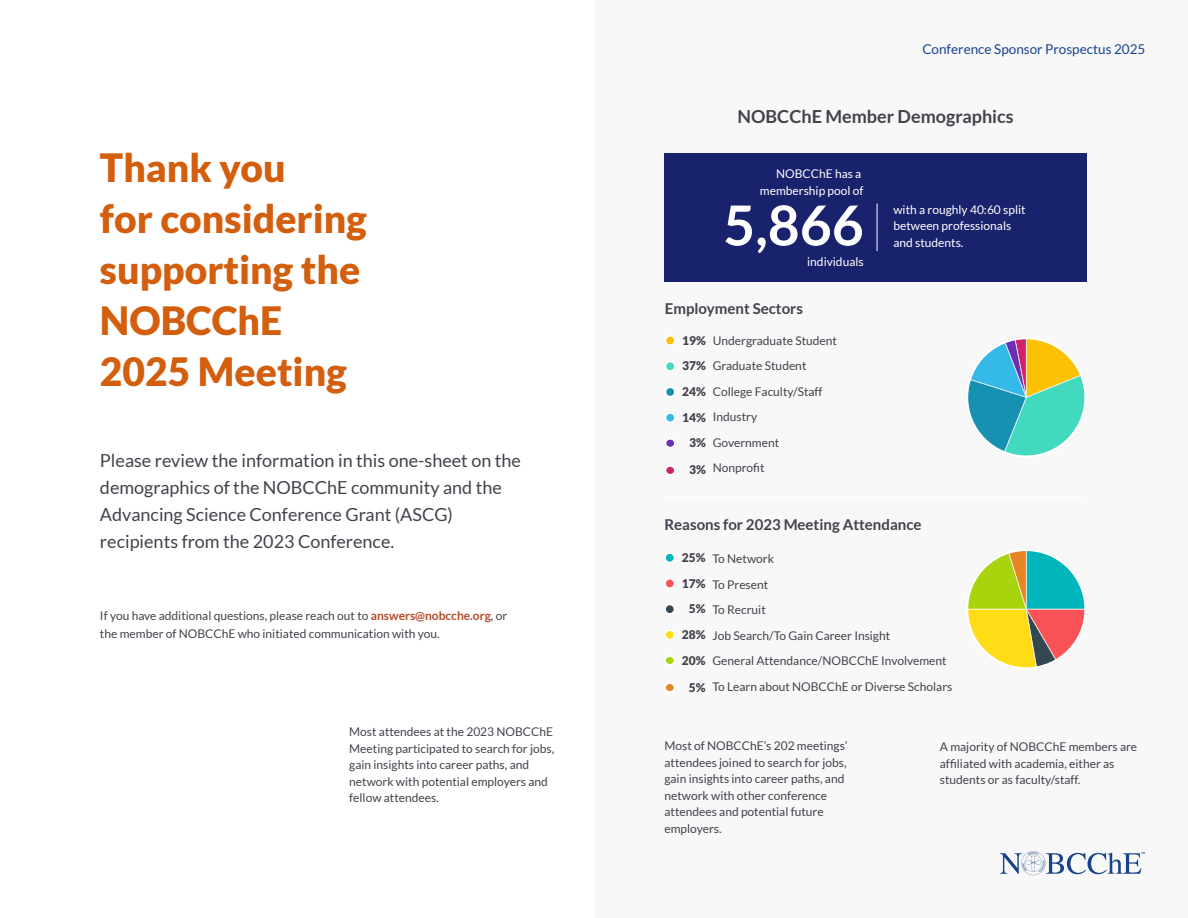
<style>
.page{position:relative;width:1188px;height:918px;background:#fff}
.page>*{position:absolute;margin:0;border:0;box-sizing:border-box;transform-origin:0 0}
.t1{font:700 55.2px "Lato";color:#fff}
.t2{font:900 39px/51px "Lato";color:#d35e0d}
.t3{font:18px/27px "Lato";color:#41434c}
.t4{font:700 18px "Lato";color:#41434c}
.t5{font:700 15px "Lato";color:#41434c}
.t6{font:13.5px "Lato";color:#18428c}
.t7{font:12px/16.5px "Lato";color:#41434c}
.t8{font:12px/16.5px "Lato";color:#fff;text-align:right}
.t9{font:900 12px/25.7px "Lato";color:#41434c;text-align:center}
.s1{font-weight:700;color:#b64b28}
</style>
<div class="page">
<div style="left:594px;top:0;width:594px;height:917px;background:#f8f8f8"></div>
<div style="left:664px;top:153px;width:423px;height:128px;background:#19226d"></div>
<svg style="left:1000px;top:851px;width:145px;height:24px"></svg>
<svg style="left:967px;top:337px;width:120px;height:121px"></svg>
<svg style="left:966px;top:549px;width:121px;height:121px"></svg>
<svg style="left:666px;top:336px;width:8px;height:9px"></svg>
<svg style="left:666px;top:362px;width:8px;height:9px"></svg>
<svg style="left:666px;top:388px;width:8px;height:8px"></svg>
<svg style="left:666px;top:413px;width:8px;height:9px"></svg>
<svg style="left:666px;top:439px;width:8px;height:8px"></svg>
<svg style="left:666px;top:466px;width:8px;height:8px"></svg>
<svg style="left:666px;top:554px;width:8px;height:8px"></svg>
<svg style="left:666px;top:579px;width:8px;height:9px"></svg>
<svg style="left:666px;top:605px;width:8px;height:8px"></svg>
<svg style="left:666px;top:631px;width:8px;height:8px"></svg>
<svg style="left:666px;top:656px;width:8px;height:8px"></svg>
<svg style="left:666px;top:684px;width:8px;height:8px"></svg>
<hr style="left:665px;top:496px;width:417px;height:1px;background:#fff">
<h2 class="t2" style="left:100px;top:141px;width:268px">Thank you<br>for considering supporting the<br>NOBCChE<br>2025 Meeting</h2>
<h3 class="t3" style="left:100px;top:447px;width:423px">Please review the information in this one-sheet on the demographics of the NOBCChE community and the Advancing Science Conference Grant (ASCG) recipients from the 2023 Conference.</h3>
<p class="t7" style="left:100px;top:607px;width:409px;line-height:18px">If you have additional questions, please reach out to <span class="s1">answers@nobcche.org</span>, or the member of NOBCChE who initiated communication with you.</p>
<p class="t7" style="left:349px;top:724px;width:207px">Most attendees at the 2023 NOBCChE Meeting participated to search for jobs, gain insights into career paths, and network with potential employers and fellow attendees.</p>
<p class="t6" style="left:922px;top:42px;width:225px">Conference Sponsor Prospectus 2025</p>
<h3 class="t4" style="left:738px;top:106px;width:278px">NOBCChE Member Demographics</h3>
<p class="t8" style="left:760px;top:165px;width:105px">NOBCChE has a membership pool of</p>
<h1 class="t1" style="left:723px;top:194px;width:142px">5,866</h1>
<p class="t8" style="left:893px;top:201px;width:134px;text-align:left">with a roughly 40:60 split between professionals and students.</p>
<p class="t8" style="left:807px;top:253px;width:58px">individuals</p>
<p class="t5" style="left:665px;top:300px;width:140px">Employment Sectors</p>
<p class="t9" style="left:682px;top:327px;width:25px">19%<br>37%<br>24%<br>14%<br>3%</p>
<p class="t9" style="left:689px;top:457px;width:18px">3%</p>
<p class="t7" style="left:713px;top:328px;width:126px;line-height:25.5px">Undergraduate Student<br>Graduate Student<br>College Faculty/Staff<br>Industry<br>Government<br>Nonprofit</p>
<p class="t5" style="left:664px;top:516px;width:259px">Reasons for 2023 Meeting Attendance</p>
<p class="t9" style="left:682px;top:544px;width:25px">25%<br>17%<br>5%<br>28%<br>20%</p>
<p class="t9" style="left:689px;top:674px;width:18px">5%</p>
<p class="t7" style="left:712px;top:546px;width:242px;line-height:25.5px">To Network<br>To Present<br>To Recruit<br>Job Search/To Gain Career Insight<br>General Attendance/NOBCChE Involvement<br>To Learn about NOBCChE or Diverse Scholars</p>
<p class="t7" style="left:664px;top:738px;width:185px">Most of NOBCChE’s 202 meetings’ attendees joined to search for jobs, gain insights into career paths, and network with other conference attendees and potential future employers.</p>
<p class="t7" style="left:940px;top:739px;width:199px">A majority of NOBCChE members are affiliated with academia, either as students or as faculty/staff.</p>
</div>
